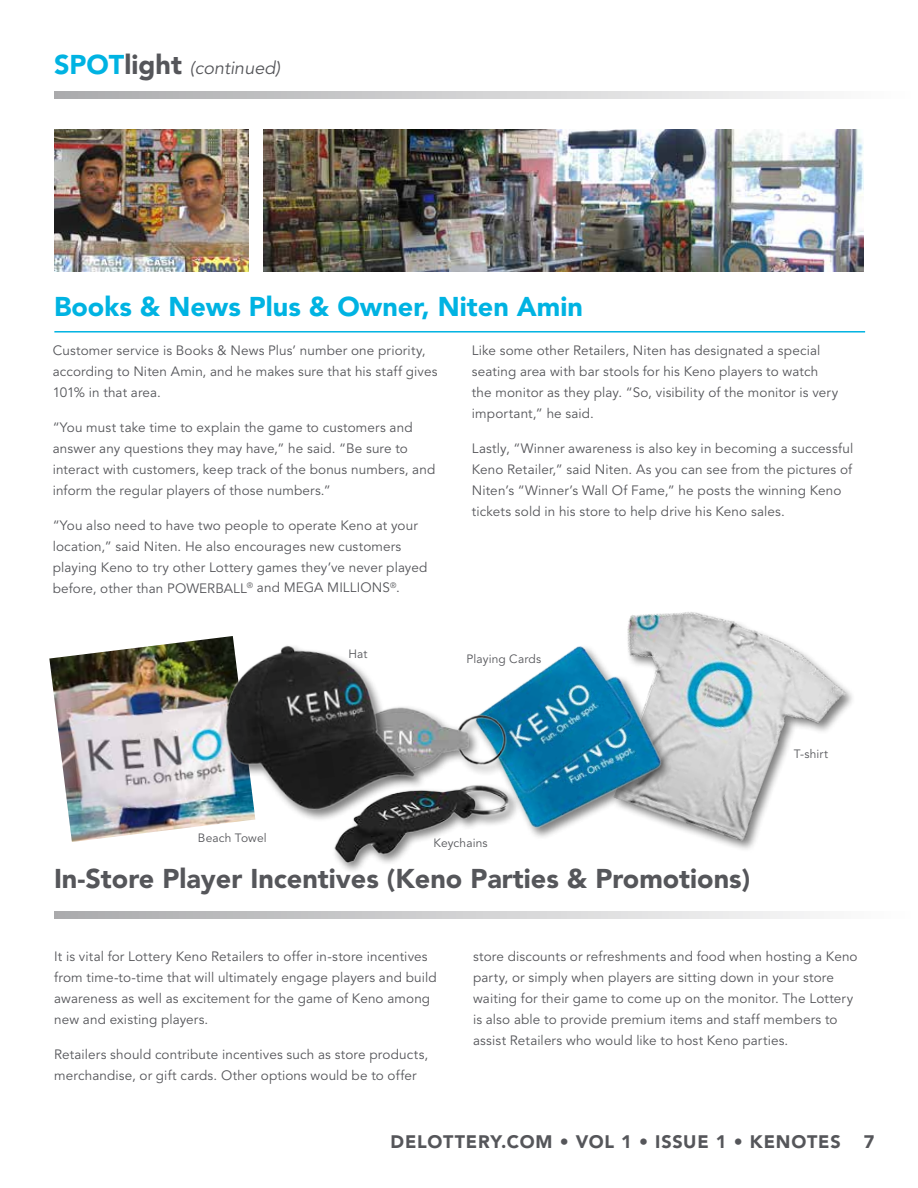
<style>
.page{position:relative;width:918px;height:1188px;background:#fff}
.page>*{position:absolute;margin:0;border:0;box-sizing:border-box;transform-origin:0 0}
.t1{font:900 27px "Avenir LT Std";color:#55565a}
.t2{font:900 27px "Avenir LT Std";color:#00b3e2}
.t3{font:900 18px "Avenir LT Std";letter-spacing:.045em;color:#55565a}
.t4{font:italic 18px "Avenir LT Std";color:#55565a}
.t5{font:13.5px/21px "Avenir LT Std";letter-spacing:.01em;color:#55565a}
.t6{font:12px "Avenir LT Std";letter-spacing:.01em;color:#55565a}
.s1{font-weight:900;font-style:normal;font-size:27px;color:#00b3e2}
.s2{font-weight:900;font-style:normal;font-size:27px}
</style>
<div class="page">
<img style="left:54px;top:130px;width:195px;height:141px">
<img style="left:631px;top:612px;width:222px;height:238px">
<svg style="left:54px;top:91px;width:756px;height:7px;background:#cfcfd0"></svg>
<img style="left:264px;top:130px;width:600px;height:141px">
<hr style="left:54px;top:331px;width:811px;height:2px;background:#00b3e2">
<svg style="left:54px;top:911px;width:756px;height:8px;background:#cfcfd0"></svg>
<img style="left:513px;top:616px;width:182px;height:234px">
<img style="left:49px;top:638px;width:176px;height:204px">
<div style="left:332px;top:704px;width:189px;height:170px;background:#000;opacity:.5"></div>
<img style="left:332px;top:691px;width:181px;height:183px">
<div style="left:223px;top:643px;width:204px;height:179px;background:#000;opacity:.5"></div>
<img style="left:213px;top:636px;width:207px;height:187px">
<h2 class="t4" style="left:54px;top:58px;width:228px"><span class="s1">Spot</span><span class="s2">light</span> (continued)</h2>
<h1 class="t2" style="left:54px;top:290px;width:530px">Books &amp; News Plus &amp; Owner, Niten Amin</h1>
<p class="t5" style="left:53px;top:341px;width:386px">Customer service is Books &amp; News Plus’ number one priority, according to Niten Amin, and he makes sure that his staff gives<br>101% in that area.</p>
<p class="t5" style="left:53px;top:417px;width:384px">“You must take time to explain the game to customers and answer any questions they may have,” he said. “Be sure to interact with customers, keep track of the bonus numbers, and inform the regular players of those numbers.”</p>
<p class="t5" style="left:53px;top:515px;width:376px">“You also need to have two people to operate Keno at your location,” said Niten. He also encourages new customers playing Keno to try other Lottery games they’ve never played before, other than POWERBALL<sup>®</sup> and MEGA MILLIONS<sup>®</sup>.</p>
<p class="t5" style="left:472px;top:341px;width:368px">Like some other Retailers, Niten has designated a special seating area with bar stools for his Keno players to watch the monitor as they play. “So, visibility of the monitor is very important,” he said.</p>
<p class="t5" style="left:472px;top:438px;width:383px">Lastly, “Winner awareness is also key in becoming a successful Keno Retailer,” said Niten. As you can see from the pictures of Niten’s “Winner’s Wall Of Fame,” he posts the winning Keno tickets sold in his store to help drive his Keno sales.</p>
<p class="t6" style="left:198px;top:831px;width:70px">Beach Towel</p>
<p class="t6" style="left:348px;top:647px;width:21px">Hat</p>
<p class="t6" style="left:467px;top:651px;width:76px">Playing Cards</p>
<p class="t6" style="left:434px;top:835px;width:56px">Keychains</p>
<h1 class="t1" style="left:54px;top:862px;width:698px">In-Store Player Incentives (Keno Parties &amp; Promotions)</h1>
<p class="t6" style="left:794px;top:746px;width:36px">T-shirt</p>
<p class="t5" style="left:54px;top:946px;width:384px">It is vital for Lottery Keno Retailers to offer in-store incentives from time-to-time that will ultimately engage players and build awareness as well as excitement for the game of Keno among new and existing players.</p>
<p class="t5" style="left:54px;top:1044px;width:376px">Retailers should contribute incentives such as store products, merchandise, or gift cards. Other options would be to offer</p>
<p class="t5" style="left:473px;top:946px;width:386px">store discounts or refreshments and food when hosting a Keno party, or simply when players are sitting down in your store waiting for their game to come up on the monitor. The Lottery is also able to provide premium items and staff members to assist Retailers who would like to host Keno parties.</p>
<h2 class="t3" style="left:391px;top:1130px;width:452px">delottery.com • Vol 1 • Issue 1 • Kenotes</h2>
<h2 class="t3" style="left:864px;top:1130px;width:12px">7</h2>
</div>
